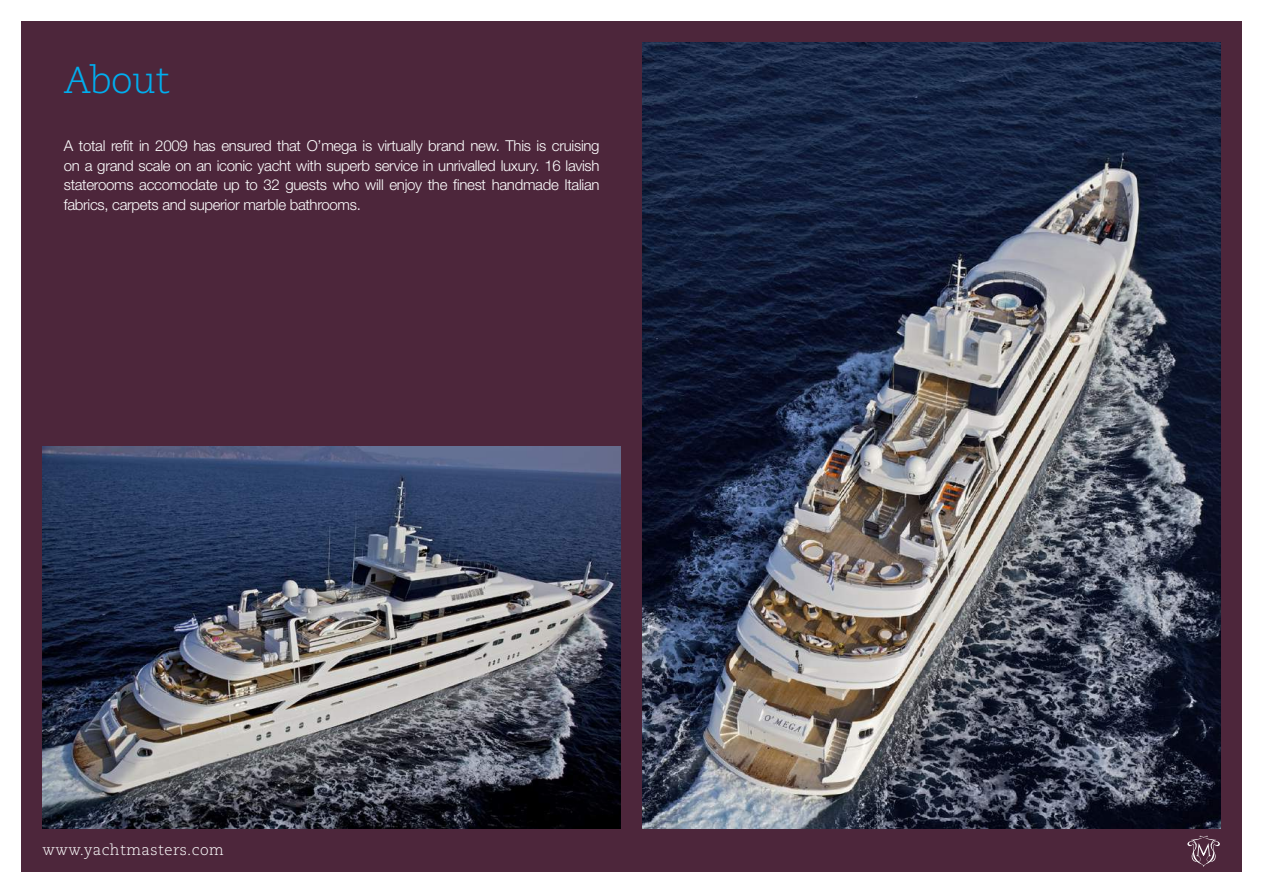
<style>
.page{position:relative;width:1263px;height:893px;background:#fff}
.page>*{position:absolute;margin:0;border:0;box-sizing:border-box;transform-origin:0 0}
.t1{font:300 37.5px "Caecilia LT Std";letter-spacing:-.025em;color:#00aeef}
.t2{font:300 15px/19.5px "Helvetica Neue LT Std";letter-spacing:-.02em;color:#fff;text-align:justify}
.t3{font:300 15px "Caecilia LT Std";letter-spacing:.03em;color:#fff}
</style>
<div class="page">
<div style="left:21px;top:21px;width:1221px;height:851px;background:#4d263b"></div>
<img style="left:642px;top:43px;width:578px;height:786px">
<img style="left:43px;top:446px;width:578px;height:383px">
<svg style="left:1187px;top:836px;width:33px;height:31px"></svg>
<h1 class="t1" style="left:64px;top:59px;width:107px">About</h1>
<p class="t2" style="left:64px;top:136px;width:537px">A total refit in 2009 has ensured that O’mega is virtually brand new. This is cruising on a grand scale on an iconic yacht with superb service in unrivalled luxury. 16 lavish staterooms accomodate up to 32 guests who will enjoy the finest handmade Italian fabrics, carpets and superior marble bathrooms.</p>
<p class="t3" style="left:43px;top:841px;width:183px">www.yachtmasters.com</p>
</div>
